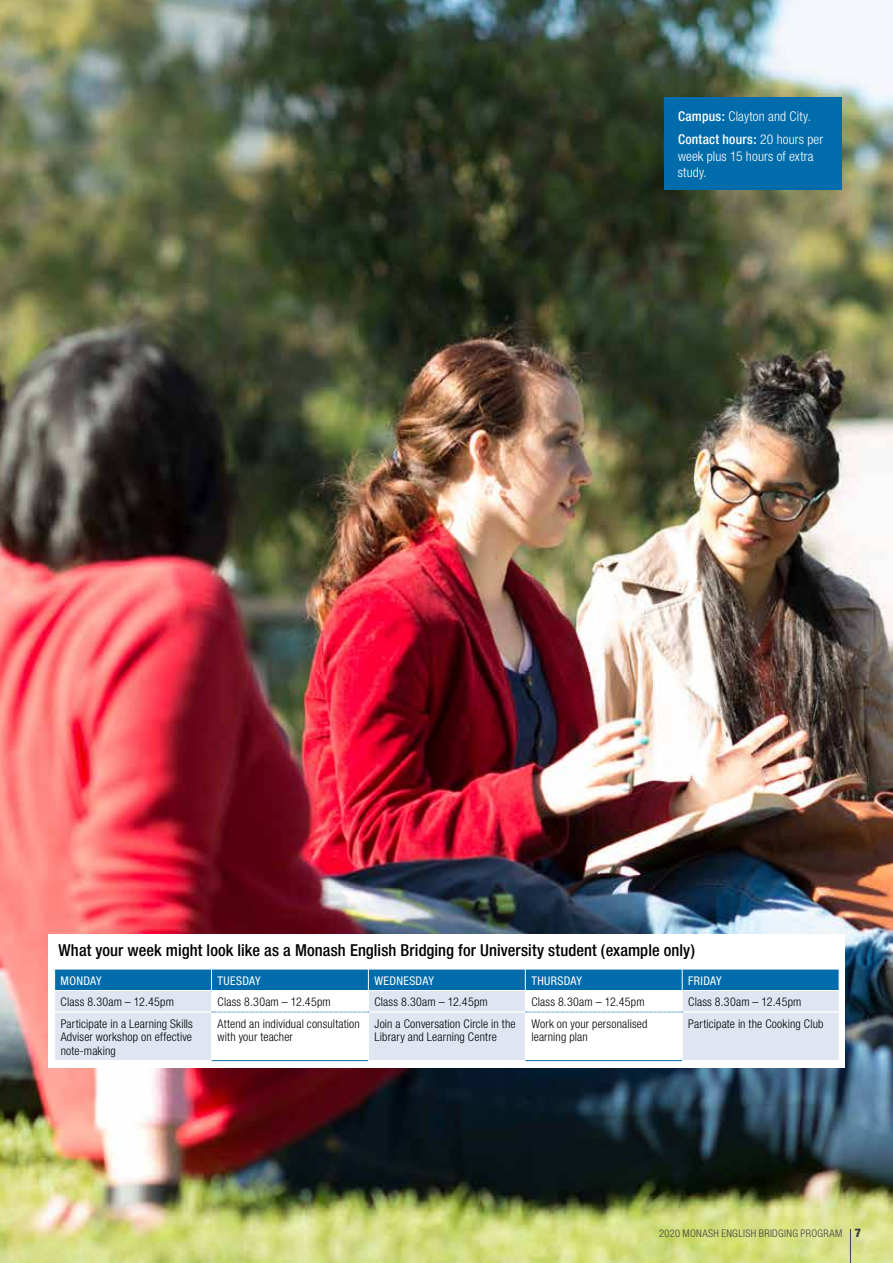
<style>
.page{position:relative;width:893px;height:1263px;background:#fff}
.page>*{position:absolute;margin:0;border:0;box-sizing:border-box;transform-origin:0 0}
.t1{font:500 condensed 16.5px "Helvetica Neue";letter-spacing:.005em;color:#000}
.t2{font:300 condensed 13.5px/23px "Helvetica Neue";letter-spacing:.01em;color:#fff}
.t3{font:300 condensed 12px/13.5px "Helvetica Neue";letter-spacing:.015em;color:#000}
.t4{font:condensed 12px "Helvetica Neue";letter-spacing:.025em;color:#fff}
.t5{font:300 condensed 10.5px "Helvetica Neue";letter-spacing:.035em;color:#414042}
.s1{font-weight:500}
.s2{font-weight:900;font-size:12px}
</style>
<div class="page">
<img style="left:0;top:0;width:893px;height:1263px">
<div style="left:664px;top:98px;width:178px;height:92px;background:#006cab"></div>
<div style="left:49px;top:934px;width:796px;height:133px;background:#fff"></div>
<svg style="left:55px;top:1013px;width:784px;height:47px;fill:#dfe6f2"></svg>
<hr style="left:525px;top:1012px;width:1px;height:48px;background:#fff">
<hr style="left:682px;top:1012px;width:1px;height:48px;background:#fff">
<hr style="left:212px;top:1060px;width:156px;height:1px;background:#006cab">
<hr style="left:211px;top:1012px;width:1px;height:48px;background:#fff">
<hr style="left:368px;top:1012px;width:1px;height:48px;background:#fff">
<hr style="left:525px;top:1060px;width:157px;height:1px;background:#006cab">
<svg style="left:54px;top:969px;width:786px;height:44px"></svg>
<hr style="left:850px;top:1229px;width:1px;height:34px;background:#414042">
<p class="t2" style="left:678px;top:105px;width:147px"><span class="s1">Campus:</span> Clayton and City.<br><span class="s1">Contact hours:</span> 20 hours per</p>
<p class="t2" style="left:678px;top:148px;width:137px;line-height:16.5px">week plus 15 hours of extra study.</p>
<h1 class="t1" style="left:58px;top:941px;width:638px">What your week might look like as a Monash English Bridging for University student (example only)</h1>
<p class="t4" style="left:61px;top:973px;width:43px">MONDAY</p>
<p class="t4" style="left:218px;top:973px;width:45px">TUESDAY</p>
<p class="t4" style="left:374px;top:973px;width:61px">WEDNESDAY</p>
<p class="t4" style="left:531px;top:973px;width:52px">THURSDAY</p>
<p class="t4" style="left:688px;top:973px;width:35px">FRIDAY</p>
<p class="t3" style="left:61px;top:995px;width:115px">Class 8.30am – 12.45pm</p>
<p class="t3" style="left:218px;top:995px;width:115px">Class 8.30am – 12.45pm</p>
<p class="t3" style="left:374px;top:995px;width:115px">Class 8.30am – 12.45pm</p>
<p class="t3" style="left:531px;top:995px;width:115px">Class 8.30am – 12.45pm</p>
<p class="t3" style="left:688px;top:995px;width:115px">Class 8.30am – 12.45pm</p>
<p class="t3" style="left:61px;top:1016px;width:134px;text-align:justify">Participate in a Learning Skills Adviser workshop on effective note-making</p>
<p class="t3" style="left:218px;top:1016px;width:144px">Attend an individual consultation with your teacher</p>
<p class="t3" style="left:374px;top:1016px;width:143px">Join a Conversation Circle in the<br>Library and Learning Centre</p>
<p class="t3" style="left:531px;top:1016px;width:118px">Work on your personalised learning plan</p>
<p class="t3" style="left:688px;top:1016px;width:137px">Participate in the Cooking Club</p>
<p class="t5" style="left:659px;top:1227px;width:203px">2020 MONASH ENGLISH BRIDGING PROGRAM <span class="s2">7</span></p>
</div>
